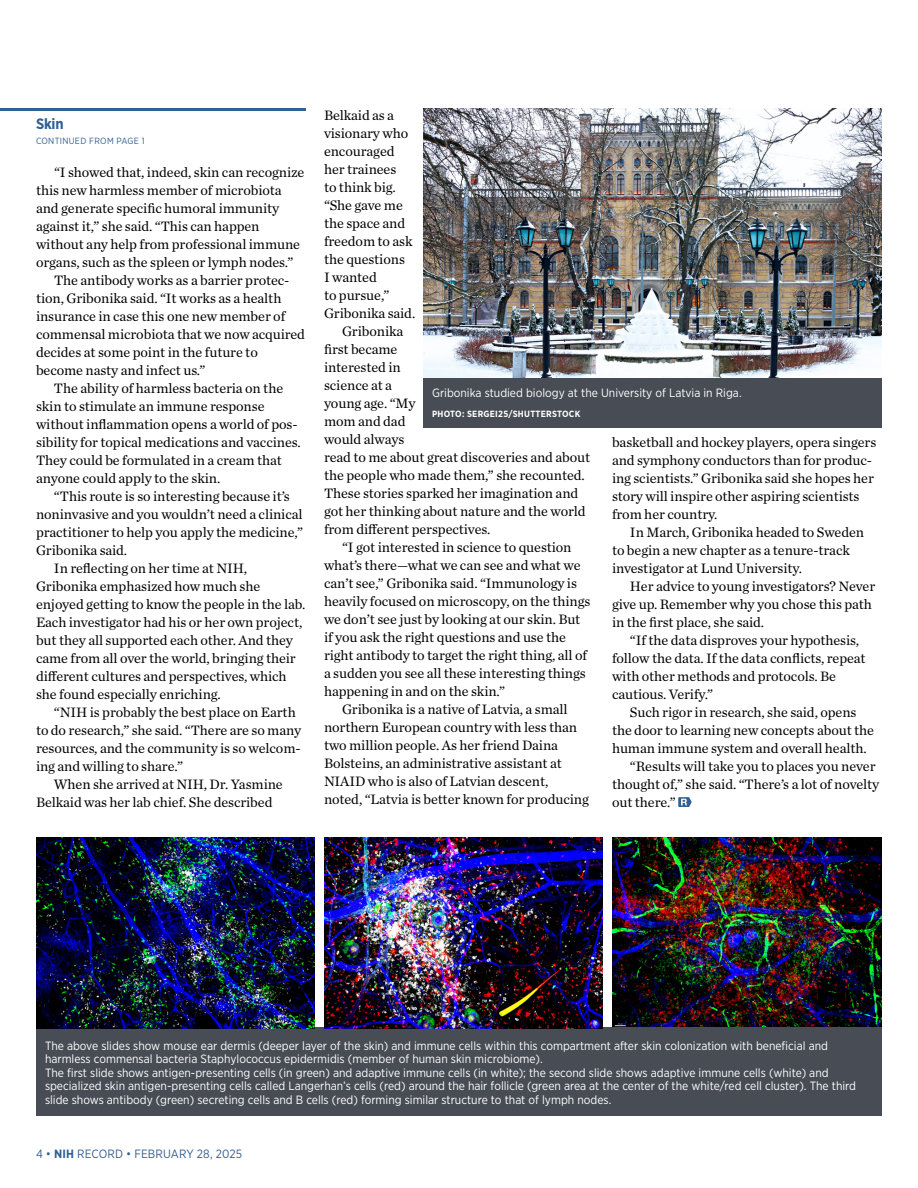
<style>
.page{position:relative;width:918px;height:1188px;background:#fff}
.page>*{position:absolute;margin:0;border:0;box-sizing:border-box;transform-origin:0 0}
.Head_2_Subheads_Body_1{font:700 15px "Gotham Narrow";color:#316094}
.Body_1{font:14.25px/18px "Chronicle Text G1";letter-spacing:-.005em;color:#000}
.Photo_caption_reverse{font:12px/13.5px "Gotham Narrow";color:#fff}
.t1{font:12px "Gotham Narrow";letter-spacing:.01em;color:#316094}
.Photo_credit_reverse{font:700 9px "Gotham Narrow";letter-spacing:.03em;color:#fff}
.Page_jump{font:9px "Gotham Narrow";letter-spacing:.03em;color:#316094}
.s1{font-weight:700}
</style>
<div class="page">
<img style="left:424px;top:108px;width:458px;height:270px">
<img style="left:612px;top:838px;width:270px;height:190px">
<hr style="left:0;top:108px;width:306px;height:3px;background:#316094">
<div style="left:36px;top:1028px;width:846px;height:88px;background:#474c55"></div>
<div style="left:423px;top:378px;width:459px;height:50px;background:#474c55"></div>
<svg style="left:678px;top:797px;width:14px;height:10px"></svg>
<img style="left:324px;top:838px;width:279px;height:191px">
<img style="left:36px;top:838px;width:279px;height:191px">
<p class="Head_2_Subheads_Body_1" style="left:36px;top:114px;width:29px">Skin</p>
<p class="Page_jump" style="left:36px;top:135px;width:110px">CONTINUED FROM PAGE 1</p>
<p class="Body_1" style="left:36px;top:162px;width:270px;text-indent:18px">“I showed that, indeed, skin can recognize this new harmless member of microbiota and generate specific humoral immunity against it,” she said. “This can happen without any help from professional immune organs, such as the spleen or lymph nodes.”</p>
<p class="Body_1" style="left:36px;top:270px;width:271px;text-indent:18px">The antibody works as a barrier protec&shy;tion, Gribonika said. “It works as a health insurance in case this one new member of commensal microbiota that we now acquired decides at some point in the future to become nasty and infect us.”</p>
<p class="Body_1" style="left:36px;top:378px;width:266px;text-indent:18px">The ability of harmless bacteria on the skin to stimulate an immune response without inflammation opens a world of pos&shy;sibility for topical medications and vaccines.<br>They could be formulated in a cream that anyone could apply to the skin.</p>
<p class="Body_1" style="left:36px;top:486px;width:269px;text-indent:18px">“This route is so interesting because it’s noninvasive and you wouldn’t need a clinical practitioner to help you apply the medicine,” Gribonika said.</p>
<p class="Body_1" style="left:36px;top:558px;width:271px;text-indent:18px">In reflecting on her time at NIH, Gribonika emphasized how much she enjoyed getting to know the people in the lab.<br>Each investigator had his or her own project, but they all supported each other. And they came from all over the world, bringing their different cultures and perspectives, which she found especially enriching.</p>
<p class="Body_1" style="left:36px;top:702px;width:267px;text-indent:18px">“NIH is probably the best place on Earth to do research,” she said. “There are so many resources, and the community is so welcom&shy;ing and willing to share.”</p>
<p class="Body_1" style="left:36px;top:774px;width:248px;text-indent:18px">When she arrived at NIH, Dr. Yasmine<br>Belkaid was her lab chief. She described</p>
<p class="Body_1" style="left:324px;top:105px;width:93px">Belkaid as a visionary who encouraged her trainees<br>to think big. “She gave me the space and freedom to ask the questions<br>I wanted<br>to pursue,”<br>Gribonika said.</p>
<p class="Body_1" style="left:324px;top:321px;width:268px;text-indent:18px">Gribonika<br>first became<br>interested in<br>science at a<br>young age. “My<br>mom and dad<br>would always<br>read to me about great discoveries and about the people who made them,” she recounted.<br>These stories sparked her imagination and got her thinking about nature and the world from different perspectives.</p>
<p class="Body_1" style="left:324px;top:537px;width:268px;text-indent:18px">“I got interested in science to question what’s there—what we can see and what we can’t see,” Gribonika said. “Immunology is heavily focused on microscopy, on the things we don’t see just by looking at our skin. But if you ask the right questions and use the right antibody to target the right thing, all of a sudden you see all these interesting things happening in and on the skin.”</p>
<p class="Body_1" style="left:324px;top:699px;width:266px;text-indent:18px">Gribonika is a native of Latvia, a small northern European country with less than two million people. As her friend Daina Bolsteins, an administrative assistant at NIAID who is also of Latvian descent, noted, “Latvia is better known for producing</p>
<p class="Photo_caption_reverse" style="left:432px;top:385px;width:311px">Gribonika studied biology at the University of Latvia in Riga.</p>
<p class="Photo_credit_reverse" style="left:432px;top:408px;width:150px">PHOTO: SERGEI25/SHUTTERSTOCK</p>
<p class="Body_1" style="left:612px;top:432px;width:266px">basketball and hockey players, opera singers and symphony conductors than for produc&shy;ing scientists.” Gribonika said she hopes her story will inspire other aspiring scientists from her country.</p>
<p class="Body_1" style="left:612px;top:522px;width:254px;text-indent:18px">In March, Gribonika headed to Sweden to begin a new chapter as a tenure-track investigator at Lund University.</p>
<p class="Body_1" style="left:612px;top:576px;width:265px;text-indent:18px">Her advice to young investigators? Never give up. Remember why you chose this path in the first place, she said.</p>
<p class="Body_1" style="left:612px;top:630px;width:255px;text-indent:18px">“If the data disproves your hypothesis, follow the data. If the data conflicts, repeat with other methods and protocols. Be cautious. Verify.”</p>
<p class="Body_1" style="left:612px;top:702px;width:264px;text-align:center">Such rigor in research, she said, opens<br>the door to learning new concepts about the human immune system and overall health.</p>
<p class="Body_1" style="left:612px;top:756px;width:269px;text-indent:18px">“Results will take you to places you never thought of,” she said. “There’s a lot of novelty out there.”</p>
<p class="Photo_caption_reverse" style="left:45px;top:1038px;width:785px">The above slides show mouse ear dermis (deeper layer of the skin) and immune cells within this compartment after skin colonization with beneficial and harmless commensal bacteria Staphylococcus epidermidis (member of human skin microbiome).</p>
<p class="Photo_caption_reverse" style="left:45px;top:1065px;width:813px">The first slide shows antigen-presenting cells (in green) and adaptive immune cells (in white); the second slide shows adaptive immune cells (white) and specialized skin antigen-presenting cells called Langerhan’s cells (red) around the hair follicle (green area at the center of the white/red cell cluster). The third slide shows antibody (green) secreting cells and B cells (red) forming similar structure to that of lymph nodes.</p>
<p class="t1" style="left:36px;top:1146px;width:208px">4 • <span class="s1">NIH</span> RECORD • FEBRUARY 28, 2025</p>
</div>
